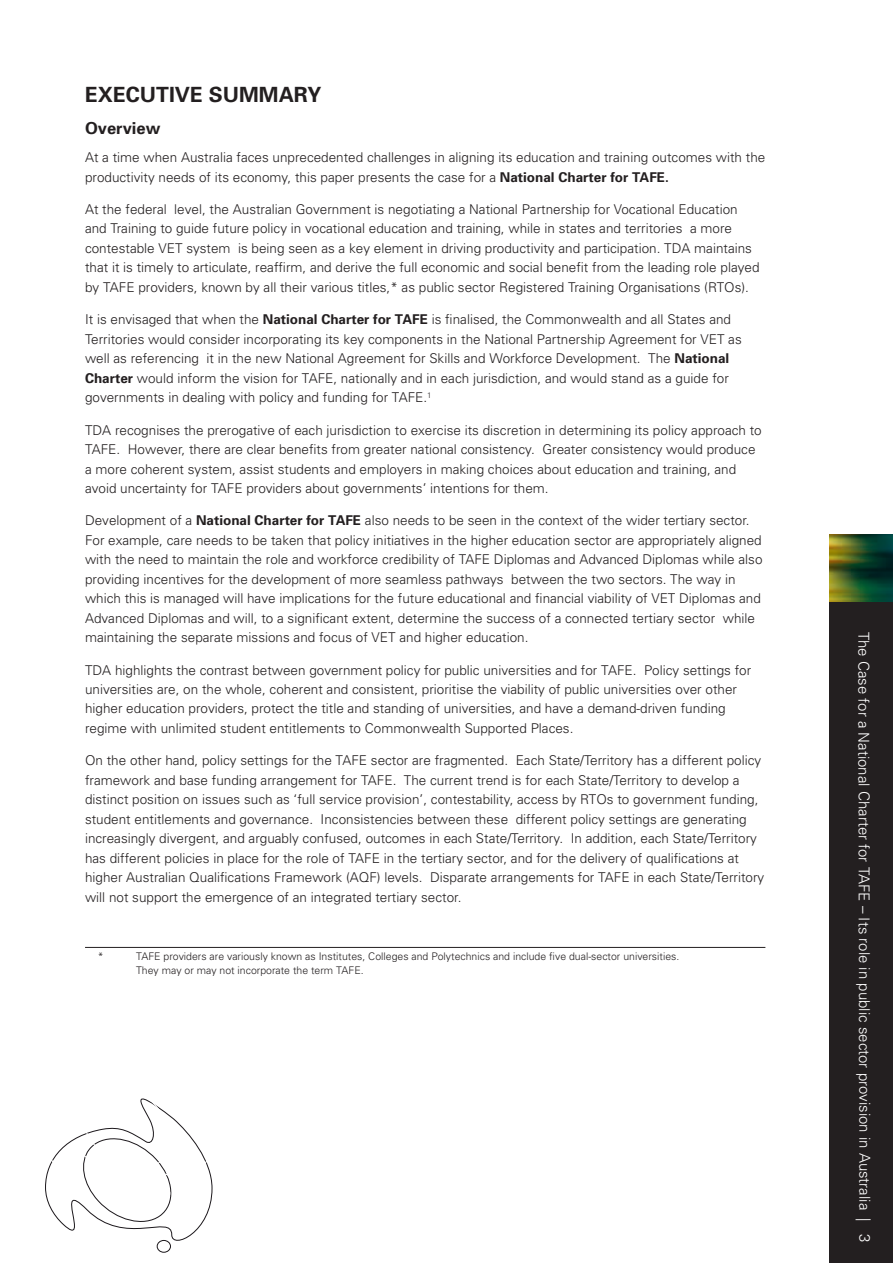
<style>
.page{position:relative;width:893px;height:1263px;background:#fff}
.page>*{position:absolute;margin:0;border:0;box-sizing:border-box;transform-origin:0 0}
.t1{font:700 21px "Univers";color:#231f20}
.t2{font:700 16.5px "Univers";color:#231f20}
.t3{font:300 15px "Univers";letter-spacing:-.005em;color:#fff}
.t4{font:300 13.5px/19.5px "Univers";color:#231f20}
.t5{font:300 10.5px/13.5px "Univers";color:#231f20}
.s1{font-weight:700}
</style>
<div class="page">
<div style="left:829px;top:602px;width:64px;height:661px;background:#231f20"></div>
<img style="left:829px;top:534px;width:64px;height:68px">
<svg style="left:45px;top:1098px;width:168px;height:154px"></svg>
<hr style="left:85px;top:947px;width:680px;height:1px;background:#231f20">
<h1 class="t1" style="left:85px;top:82px;width:238px">EXECUTIVE SUMMARY</h1>
<p class="t2" style="left:85px;top:118px;width:77px">Overview</p>
<p class="t4" style="left:85px;top:148px;width:682px">At a time when Australia faces unprecedented challenges in aligning its education and training outcomes with the productivity needs of its economy, this paper presents the case for a <span class="s1">National Charter for TAFE.</span></p>
<p class="t4" style="left:85px;top:199px;width:676px">At the federal level, the Australian Government is negotiating a National Partnership for Vocational Education and Training to guide future policy in vocational education and training, while in states and territories a more contestable VET system is being seen as a key element in driving productivity and participation. TDA maintains that it is timely to articulate, reaffirm, and derive the full economic and social benefit from the leading role played by TAFE providers, known by all their various titles,* as public sector Registered Training Organisations (RTOs).</p>
<p class="t4" style="left:85px;top:310px;width:658px">It is envisaged that when the <span class="s1">National Charter for TAFE</span> is finalised, the Commonwealth and all States and Territories would consider incorporating its key components in the National Partnership Agreement for VET as well as referencing it in the new National Agreement for Skills and Workforce Development. The <span class="s1">National Charter</span> would inform the vision for TAFE, nationally and in each jurisdiction, and would stand as a guide for governments in dealing with policy and funding for TAFE.<sup>1</sup></p>
<p class="t4" style="left:85px;top:420px;width:678px">TDA recognises the prerogative of each jurisdiction to exercise its discretion in determining its policy approach to TAFE. However, there are clear benefits from greater national consistency. Greater consistency would produce a more coherent system, assist students and employers in making choices about education and training, and avoid uncertainty for TAFE providers about governments’ intentions for them.</p>
<p class="t4" style="left:85px;top:511px;width:679px">Development of a <span class="s1">National Charter for TAFE</span> also needs to be seen in the context of the wider tertiary sector.<br>For example, care needs to be taken that policy initiatives in the higher education sector are appropriately aligned with the need to maintain the role and workforce credibility of TAFE Diplomas and Advanced Diplomas while also providing incentives for the development of more seamless pathways between the two sectors. The way in which this is managed will have implications for the future educational and financial viability of VET Diplomas and Advanced Diplomas and will, to a significant extent, determine the success of a connected tertiary sector while maintaining the separate missions and focus of VET and higher education.</p>
<p class="t4" style="left:85px;top:660px;width:668px">TDA highlights the contrast between government policy for public universities and for TAFE. Policy settings for universities are, on the whole, coherent and consistent, prioritise the viability of public universities over other higher education providers, protect the title and standing of universities, and have a demand-driven funding regime with unlimited student entitlements to Commonwealth Supported Places.</p>
<p class="t4" style="left:85px;top:751px;width:681px">On the other hand, policy settings for the TAFE sector are fragmented. Each State/Territory has a different policy framework and base funding arrangement for TAFE. The current trend is for each State/Territory to develop a distinct position on issues such as ‘full service provision’, contestability, access by RTOs to government funding, student entitlements and governance. Inconsistencies between these different policy settings are generating increasingly divergent, and arguably confused, outcomes in each State/Territory. In addition, each State/Territory has different policies in place for the role of TAFE in the tertiary sector, and for the delivery of qualifications at higher Australian Qualifications Framework (AQF) levels. Disparate arrangements for TAFE in each State/Territory will not support the emergence of an integrated tertiary sector.</p>
<p class="t5" style="left:98px;top:950px;width:7px">*</p>
<p class="t5" style="left:136px;top:950px;width:545px">TAFE providers are variously known as Institutes, Colleges and Polytechnics and include five dual-sector universities.<br>They may or may not incorporate the term TAFE.</p>
<p class="t3" style="left:873px;top:631px;width:613px;rotate:90deg">The Case for a National Charter for TAFE – Its role in public sector provision in Australia | 3</p>
</div>
